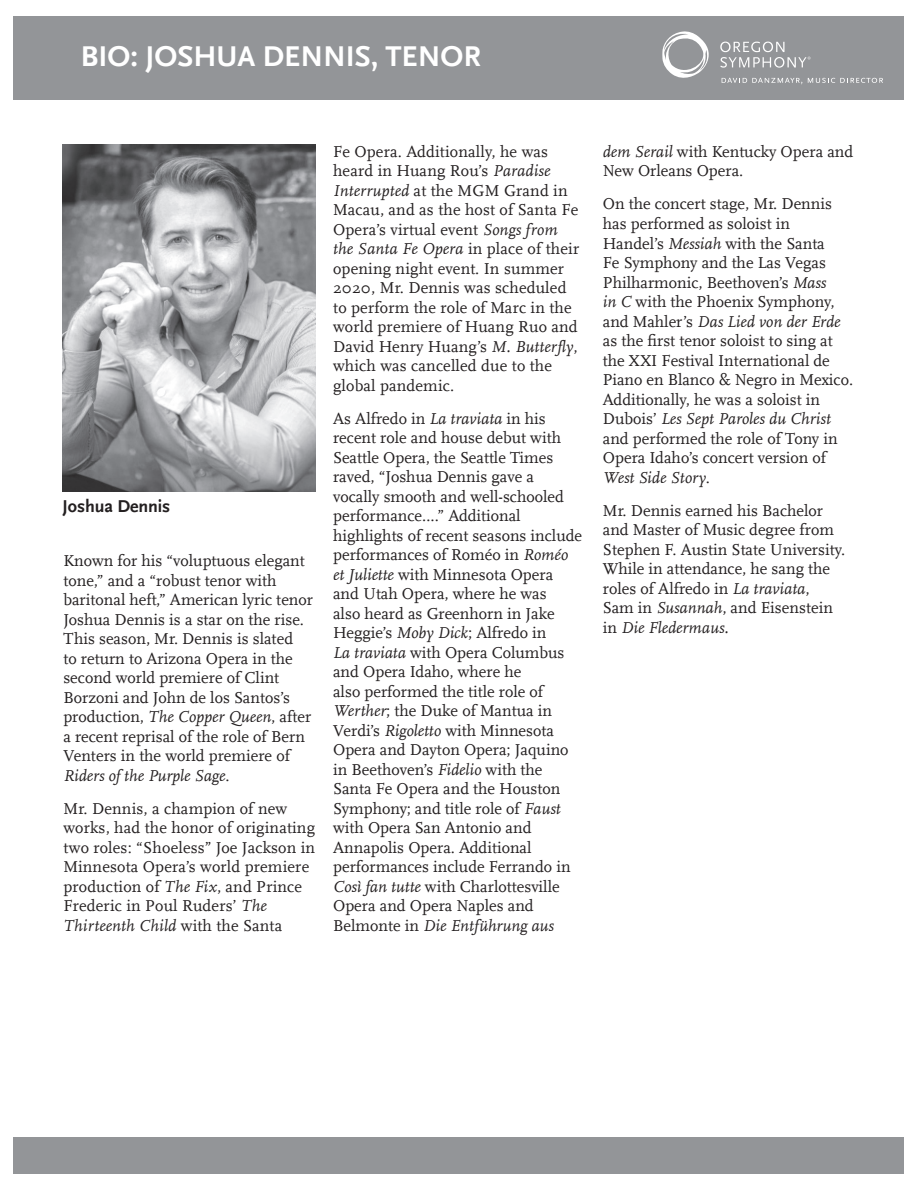
<style>
.page{position:relative;width:918px;height:1188px;background:#fff}
.page>*{position:absolute;margin:0;border:0;box-sizing:border-box;transform-origin:0 0}
.t1{font:700 30px "Scala Sans Offc Pro";color:#fff}
.t2{font:700 18px "Scala Sans Offc Pro";letter-spacing:-.005em;color:#231f20}
.t3{font:16.5px/19.5px "Scala Offc Pro";color:#231f20}
.s1{font-style:italic}
.s2{font-family:"Scala Sc Offc Pro"}
</style>
<div class="page">
<div style="left:14px;top:1137px;width:890px;height:37px;background:#939598"></div>
<div style="left:14px;top:16px;width:890px;height:83px;background:#939598"></div>
<svg style="left:662px;top:31px;width:47px;height:47px"></svg>
<svg style="left:720px;top:42px;width:91px;height:26px"></svg>
<svg style="left:722px;top:78px;width:80px;height:6px"></svg>
<svg style="left:808px;top:78px;width:75px;height:5px"></svg>
<img style="left:63px;top:145px;width:252px;height:347px">
<h1 class="t1" style="left:81px;top:39px;width:402px">BIO: JOSHUA DENNIS, TENOR</h1>
<p class="t2" style="left:63px;top:496px;width:109px">Joshua Dennis</p>
<p class="t3" style="left:63px;top:551px;width:251px">Known for his “voluptuous elegant tone,” and a “robust tenor with baritonal heft,” American lyric tenor<br>Joshua Dennis is a star on the rise.<br>This season, Mr. Dennis is slated<br>to return to Arizona Opera in the second world premiere of Clint<br>Borzoni and John de los Santos’s production, <span class="s1">The Copper Queen</span>, after a recent reprisal of the role of Bern<br>Venters in the world premiere of<br><span class="s1">Riders of the Purple Sage</span>.</p>
<p class="t3" style="left:63px;top:799px;width:253px">Mr. Dennis, a champion of new works, had the honor of originating two roles: “Shoeless” Joe Jackson in<br>Minnesota Opera’s world premiere production of <span class="s1">The Fix</span>, and Prince<br>Frederic in Poul Ruders’ <span class="s1">The<br>Thirteenth Child</span> with the Santa</p>
<p class="t3" style="left:333px;top:142px;width:248px">Fe Opera. Additionally, he was heard in Huang Rou’s <span class="s1">Paradise<br>Interrupted</span> at the MGM Grand in<br>Macau, and as the host of Santa Fe<br>Opera’s virtual event <span class="s1">Songs from the Santa Fe Opera</span> in place of their opening night event. In summer<br><span class="s2">2020</span>, Mr. Dennis was scheduled to perform the role of Marc in the world premiere of Huang Ruo and<br>David Henry Huang’s <span class="s1">M. Butterfly</span>, which was cancelled due to the global pandemic.</p>
<p class="t3" style="left:333px;top:409px;width:251px">As Alfredo in <span class="s1">La traviata</span> in his recent role and house debut with<br>Seattle Opera, the Seattle Times raved, “Joshua Dennis gave a vocally smooth and well-schooled performance….” Additional highlights of recent seasons include performances of Roméo in <span class="s1">Roméo et Juliette</span> with Minnesota Opera and Utah Opera, where he was<br>also heard as Greenhorn in Jake<br>Heggie’s <span class="s1">Moby Dick</span>; Alfredo in<br><span class="s1">La traviata</span> with Opera Columbus and Opera Idaho, where he<br>also performed the title role of<br><span class="s1">Werther</span>; the Duke of Mantua in<br>Verdi’s <span class="s1">Rigoletto</span> with Minnesota<br>Opera and Dayton Opera; Jaquino in Beethoven’s <span class="s1">Fidelio</span> with the<br>Santa Fe Opera and the Houston<br>Symphony; and title role of <span class="s1">Faust </span>with Opera San Antonio and<br>Annapolis Opera. Additional performances include Ferrando in<br><span class="s1">Così fan tutte</span> with Charlottesville<br>Opera and Opera Naples and<br>Belmonte in <span class="s1">Die Entführung aus</span></p>
<p class="t3" style="left:603px;top:142px;width:252px"><span class="s1">dem Serail</span> with Kentucky Opera and<br>New Orleans Opera.</p>
<p class="t3" style="left:603px;top:195px;width:252px">On the concert stage, Mr. Dennis has performed as soloist in<br>Handel’s <span class="s1">Messiah</span> with the Santa<br>Fe Symphony and the Las Vegas<br>Philharmonic, Beethoven’s <span class="s1">Mass<br>in C</span> with the Phoenix Symphony, and Mahler’s <span class="s1">Das Lied von der Erde </span>as the first tenor soloist to sing at the XXI Festival International de<br>Piano en Blanco &amp; Negro in Mexico.<br>Additionally, he was a soloist in<br>Dubois’ <span class="s1">Les Sept Paroles du Christ </span>and performed the role of Tony in<br>Opera Idaho’s concert version of<br><span class="s1">West Side Story</span>.</p>
<p class="t3" style="left:603px;top:501px;width:244px">Mr. Dennis earned his Bachelor and Master of Music degree from<br>Stephen F. Austin State University.<br>While in attendance, he sang the roles of Alfredo in <span class="s1">La traviata</span>,<br>Sam in <span class="s1">Susannah</span>, and Eisenstein in <span class="s1">Die Fledermaus.</span></p>
</div>
